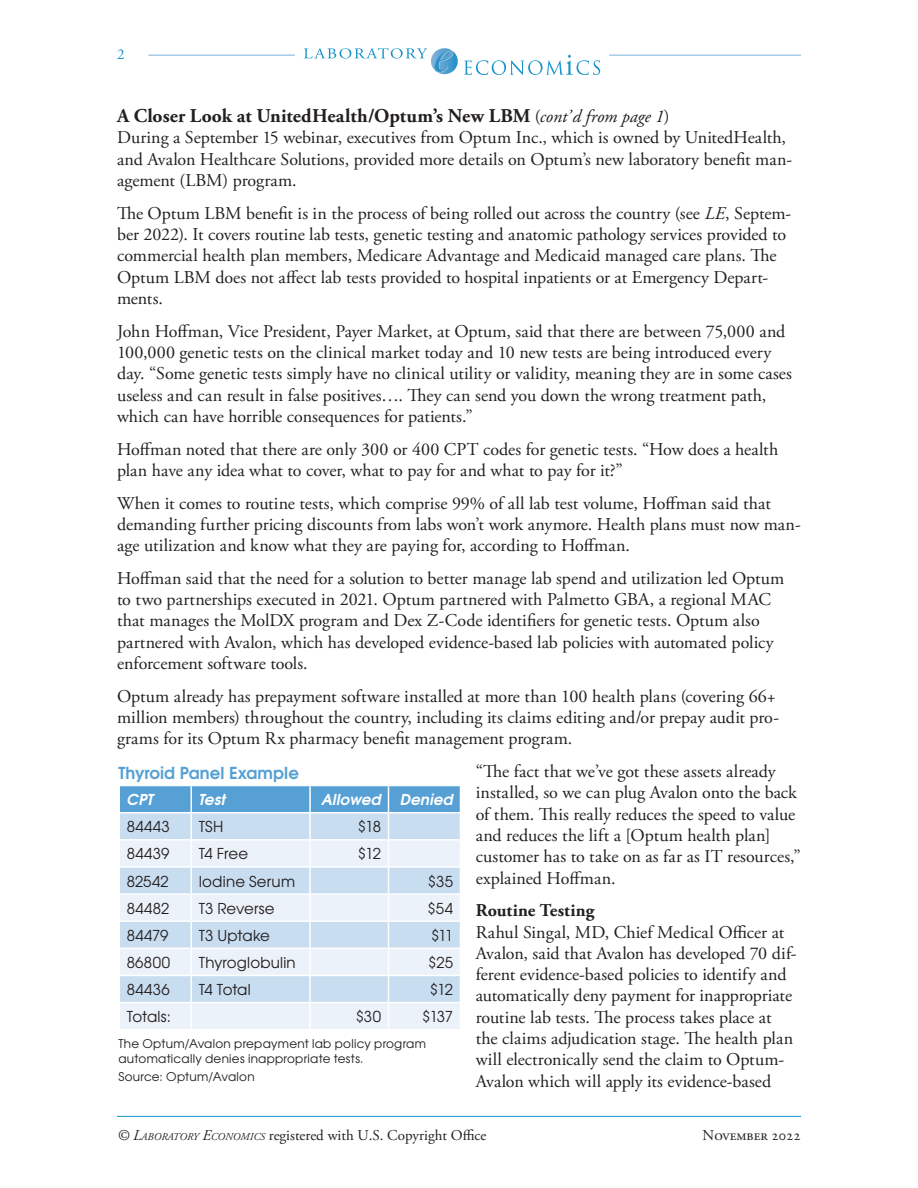
<style>
.page{position:relative;width:918px;height:1188px;background:#fff}
.page>*{position:absolute;margin:0;border:0;box-sizing:border-box;transform-origin:0 0}
.Table_Head{font:700 19.5px "Adobe Garamond Pro";letter-spacing:.005em;color:#231f20}
.Table_Head-2{font:18px/21.3px "Adobe Garamond Pro";color:#231f20}
.Table_Head-3{font:700 18px "Adobe Garamond Pro";letter-spacing:.005em;color:#231f20}
.Table_Head-4{font:700 16.5px "Te X Gyre Adventor";letter-spacing:.005em;color:#56a0d5}
.Table_Head-5{font:15px "Te X Gyre Adventor";letter-spacing:.01em;color:#231f20}
.t1{font:15px "Adobe Garamond Pro";color:#231f20}
.Table_Head-6{font:italic 700 15px "Te X Gyre Adventor";letter-spacing:.01em;color:#fff}
.Table_Head-7{font:15px "Te X Gyre Adventor";letter-spacing:-.01em;color:#231f20}
.t2{font:15px "Adobe Garamond Pro";color:#1593cb}
.Table_Head-8{font:12px/15px "Te X Gyre Adventor";letter-spacing:.02em;color:#231f20}
.s1{font-weight:400;font-size:18px}
.s2{font-weight:400;font-style:italic;font-size:18px}
.s3{font-style:italic}
.s4{font-style:italic;font-size:10.5px}
</style>
<div class="page">
<svg style="left:304px;top:48px;width:154px;height:26px"></svg>
<svg style="left:464px;top:55px;width:136px;height:20px"></svg>
<hr style="left:148px;top:55px;width:147px;height:1px;background:#76b1db">
<hr style="left:609px;top:55px;width:192px;height:1px;background:#76b1db">
<hr style="left:117px;top:1116px;width:684px;height:1px;background:#1593cb">
<svg style="left:119px;top:785px;width:342px;height:244px;background:#cfe1f1"></svg>
<p class="t2" style="left:117px;top:45px;width:9px">2</p>
<p class="Table_Head" style="left:117px;top:105px;width:554px">A Closer Look at UnitedHealth/Optum’s New LBM <span class="s1">(</span><span class="s2">cont’d from page 1</span><span class="s1">)</span></p>
<p class="Table_Head-2" style="left:117px;top:128px;width:677px">During a September 15 webinar, executives from Optum Inc., which is owned by UnitedHealth, and Avalon Healthcare Solutions, provided more details on Optum’s new laboratory benefit man&shy;agement (LBM) program.</p>
<p class="Table_Head-2" style="left:117px;top:203px;width:676px">The Optum LBM benefit is in the process of being rolled out across the country (see <span class="s3">LE</span>, Septem&shy;ber 2022). It covers routine lab tests, genetic testing and anatomic pathology services provided to commercial health plan members, Medicare Advantage and Medicaid managed care plans. The Optum LBM does not affect lab tests provided to hospital inpatients or at Emergency Depart&shy;ments.</p>
<p class="Table_Head-2" style="left:117px;top:321px;width:677px">John Hoffman, Vice President, Payer Market, at Optum, said that there are between 75,000 and 100,000 genetic tests on the clinical market today and 10 new tests are being introduced every day. “Some genetic tests simply have no clinical utility or validity, meaning they are in some cases useless and can result in false positives…. They can send you down the wrong treatment path, which can have horrible consequences for patients.”</p>
<p class="Table_Head-2" style="left:117px;top:439px;width:663px">Hoffman noted that there are only 300 or 400 CPT codes for genetic tests. “How does a health plan have any idea what to cover, what to pay for and what to pay for it?”</p>
<p class="Table_Head-2" style="left:117px;top:493px;width:685px">When it comes to routine tests, which comprise 99% of all lab test volume, Hoffman said that demanding further pricing discounts from labs won’t work anymore. Health plans must now man&shy;age utilization and know what they are paying for, according to Hoffman.</p>
<p class="Table_Head-2" style="left:117px;top:568px;width:669px">Hoffman said that the need for a solution to better manage lab spend and utilization led Optum to two partnerships executed in 2021. Optum partnered with Palmetto GBA, a regional MAC that manages the MolDX program and Dex Z-Code identifiers for genetic tests. Optum also partnered with Avalon, which has developed evidence-based lab policies with automated policy enforcement software tools.</p>
<p class="Table_Head-2" style="left:117px;top:686px;width:664px">Optum already has prepayment software installed at more than 100 health plans (covering 66+ million members) throughout the country, including its claims editing and/or prepay audit pro&shy;grams for its Optum Rx pharmacy benefit management program.</p>
<p class="Table_Head-2" style="left:476px;top:761px;width:327px">“The fact that we’ve got these assets already installed, so we can plug Avalon onto the back of them. This really reduces the speed to value and reduces the lift a [Optum health plan] customer has to take on as far as IT resources,” explained Hoffman.</p>
<p class="Table_Head-3" style="left:476px;top:900px;width:120px">Routine Testing</p>
<p class="Table_Head-2" style="left:476px;top:922px;width:322px">Rahul Singal, MD, Chief Medical Officer at Avalon, said that Avalon has developed 70 dif&shy;ferent evidence-based policies to identify and automatically deny payment for inappropriate routine lab tests. The process takes place at the claims adjudication stage. The health plan will electronically send the claim to Optum-Avalon which will apply its evidence-based</p>
<p class="Table_Head-4" style="left:118px;top:758px;width:182px">Thyroid Panel Example</p>
<p class="Table_Head-6" style="left:127px;top:787px;width:28px">CPT</p>
<p class="Table_Head-6" style="left:199px;top:787px;width:29px">Test</p>
<p class="Table_Head-6" style="left:322px;top:787px;width:61px">Allowed</p>
<p class="Table_Head-6" style="left:400px;top:787px;width:54px">Denied</p>
<p class="Table_Head-5" style="left:127px;top:815px;width:45px">84443</p>
<p class="Table_Head-5" style="left:199px;top:815px;width:26px">TSH</p>
<p class="Table_Head-5" style="left:358px;top:815px;width:25px">$18</p>
<p class="Table_Head-5" style="left:127px;top:842px;width:44px">84439</p>
<p class="Table_Head-5" style="left:199px;top:842px;width:51px">T4 Free</p>
<p class="Table_Head-5" style="left:358px;top:842px;width:25px">$12</p>
<p class="Table_Head-5" style="left:127px;top:869px;width:44px">82542</p>
<p class="Table_Head-5" style="left:199px;top:869px;width:98px">Iodine Serum</p>
<p class="Table_Head-5" style="left:428px;top:869px;width:27px">$35</p>
<p class="Table_Head-5" style="left:127px;top:896px;width:44px">84482</p>
<p class="Table_Head-5" style="left:199px;top:896px;width:77px">T3 Reverse</p>
<p class="Table_Head-5" style="left:428px;top:896px;width:27px">$54</p>
<p class="Table_Head-5" style="left:127px;top:923px;width:43px">84479</p>
<p class="Table_Head-7" style="left:199px;top:923px;width:73px">T3 Uptake</p>
<p class="Table_Head-5" style="left:431px;top:923px;width:23px">$11</p>
<p class="Table_Head-5" style="left:127px;top:951px;width:45px">86800</p>
<p class="Table_Head-5" style="left:199px;top:951px;width:99px">Thyroglobulin</p>
<p class="Table_Head-5" style="left:428px;top:951px;width:26px">$25</p>
<p class="Table_Head-5" style="left:127px;top:978px;width:44px">84436</p>
<p class="Table_Head-5" style="left:199px;top:978px;width:54px">T4 Total</p>
<p class="Table_Head-5" style="left:430px;top:978px;width:25px">$12</p>
<p class="Table_Head-5" style="left:127px;top:1005px;width:46px">Totals:</p>
<p class="Table_Head-5" style="left:356px;top:1005px;width:27px">$30</p>
<p class="Table_Head-5" style="left:422px;top:1005px;width:32px">$137</p>
<p class="Table_Head-8" style="left:118px;top:1035px;width:309px">The Optum/Avalon prepayment lab policy program automatically denies inappropriate tests.</p>
<p class="Table_Head-8" style="left:118px;top:1068px;width:138px">Source: Optum/Avalon</p>
<p class="t1" style="left:117px;top:1127px;width:371px"><span class="s3">© L</span><span class="s4">ABORATORY</span> <span class="s3">E</span><span class="s4">CONOMICS</span> registered with U.S. Copyright Office</p>
<p class="t1" style="left:703px;top:1127px;width:100px">November 2022</p>
</div>
